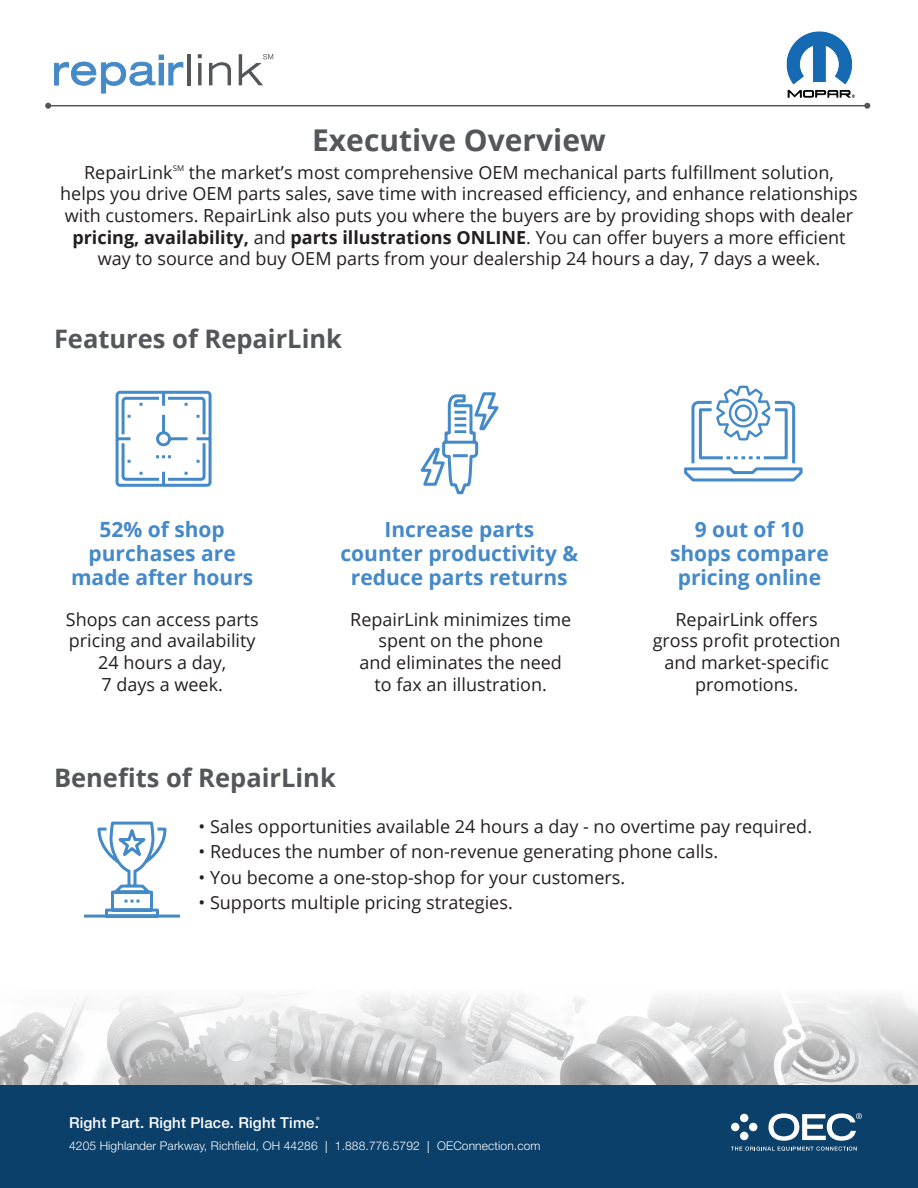
<style>
.page{position:relative;width:918px;height:1188px;background:#fff}
.page>*{position:absolute;margin:0;border:0;box-sizing:border-box;transform-origin:0 0}
.t1{font:700 30px "Open Sans";color:#54565a}
.t2{font:700 25.5px "Open Sans";color:#54565a}
.t3{font:700 21px/24px "Open Sans";color:#4489c8;text-align:center}
.t4{font:18px/21.6px "Open Sans";color:#231f20;text-align:center}
.t5{font:700 18px "Open Sans";color:#231f20}
.t6{font:500 15px "Helvetica Neue LT Std";letter-spacing:.01em;color:#fff}
.t7{font:300 12px "Helvetica Neue LT Std";letter-spacing:.01em;color:#fff}
.t8{font:7.8px "Open Sans";color:#231f20}
.t9{font:500 4.35px "Helvetica Neue LT Std";color:#fff}
.s1{font-weight:400}
.s2{font-family:"Minion Pro";font-weight:400}
</style>
<div class="page">
<img style="left:0;top:995px;width:918px;height:90px">
<div style="left:0;top:1085px;width:918px;height:103px;background:#0b406a"></div>
<hr style="left:187px;top:54px;width:4px;height:31px;background:#54565a">
<svg style="left:198px;top:54px;width:4px;height:4px"></svg>
<svg style="left:198px;top:63px;width:4px;height:22px"></svg>
<svg style="left:209px;top:62px;width:22px;height:23px"></svg>
<svg style="left:54px;top:55px;width:129px;height:39px"></svg>
<svg style="left:239px;top:54px;width:34px;height:31px"></svg>
<div style="left:740px;top:1114px;width:8px;height:8px;background:#fff;border-radius:50%"></div>
<div style="left:731px;top:1123px;width:8px;height:8px;background:#fff;border-radius:50%"></div>
<div style="left:749px;top:1123px;width:8px;height:8px;background:#fff;border-radius:50%"></div>
<div style="left:740px;top:1132px;width:8px;height:8px;background:#fff;border-radius:50%"></div>
<svg style="left:768px;top:1113px;width:94px;height:28px"></svg>
<svg style="left:731px;top:1147px;width:126px;height:4px"></svg>
<hr style="left:48px;top:105px;width:819px;height:1px;background:#54565a">
<svg style="left:45px;top:103px;width:6px;height:6px"></svg>
<svg style="left:864px;top:103px;width:6px;height:6px"></svg>
<svg style="left:684px;top:385px;width:119px;height:97px"></svg>
<svg style="left:84px;top:823px;width:96px;height:95px"></svg>
<svg style="left:115px;top:390px;width:97px;height:97px"></svg>
<svg style="left:420px;top:392px;width:79px;height:103px"></svg>
<img style="left:786px;top:31px;width:69px;height:67px">
<h1 class="t1" style="left:312px;top:118px;width:295px">Executive Overview</h1>
<p class="t4" style="left:84px;top:161px;width:90px">RepairLink</p>
<p class="t8" style="left:173px;top:163px;width:13px">SM</p>
<p class="t4" style="left:189px;top:161px;width:647px">the market’s most comprehensive OEM mechanical parts fulfillment solution,</p>
<p class="t4" style="left:60px;top:183px;width:799px">helps you drive OEM parts sales, save time with increased efficiency, and enhance relationships</p>
<p class="t4" style="left:65px;top:204px;width:790px">with customers. RepairLink also puts you where the buyers are by providing shops with dealer</p>
<p class="t5" style="left:72px;top:224px;width:775px">pricing, availability, <span class="s1">and</span> parts illustrations ONLINE<span class="s1">. You can offer buyers a more efficient</span></p>
<p class="t4" style="left:98px;top:247px;width:724px">way to source and buy OEM parts from your dealership 24 hours a day, 7 days a week.</p>
<h2 class="t2" style="left:54px;top:320px;width:290px">Features of RepairLink</h2>
<p class="t3" style="left:71px;top:517px;width:184px">52% of shop purchases are made after hours</p>
<p class="t3" style="left:340px;top:517px;width:239px">Increase parts<br>counter productivity &amp; reduce parts returns</p>
<p class="t3" style="left:670px;top:517px;width:160px">9 out of 10 shops compare pricing online</p>
<p class="t4" style="left:66px;top:608px;width:194px">Shops can access parts pricing and availability<br>24 hours a day,<br>7 days a week.</p>
<p class="t4" style="left:350px;top:608px;width:222px">RepairLink minimizes time spent on the phone<br>and eliminates the need to fax an illustration.</p>
<p class="t4" style="left:653px;top:608px;width:189px">RepairLink offers gross profit protection and market-specific promotions.</p>
<h2 class="t2" style="left:54px;top:760px;width:283px">Benefits of RepairLink</h2>
<p class="t4" style="left:199px;top:815px;width:615px">• Sales opportunities available 24 hours a day - no overtime pay required.</p>
<p class="t4" style="left:199px;top:840px;width:521px">• Reduces the number of non-revenue generating phone calls.</p>
<p class="t4" style="left:199px;top:866px;width:428px">• You become a one-stop-shop for your customers.</p>
<p class="t4" style="left:199px;top:891px;width:316px">• Supports multiple pricing strategies.</p>
<p class="t6" style="left:69px;top:1113px;width:251px">Right Part. Right Place. Right Time.</p>
<p class="t9" style="left:316px;top:1116px;width:5px">®</p>
<p class="t7" style="left:69px;top:1138px;width:473px">4205 Highlander Parkway, Richfield, OH 44286 <span class="s2">|</span> 1.888.776.5792 <span class="s2">|</span> OEConnection.com</p>
</div>
